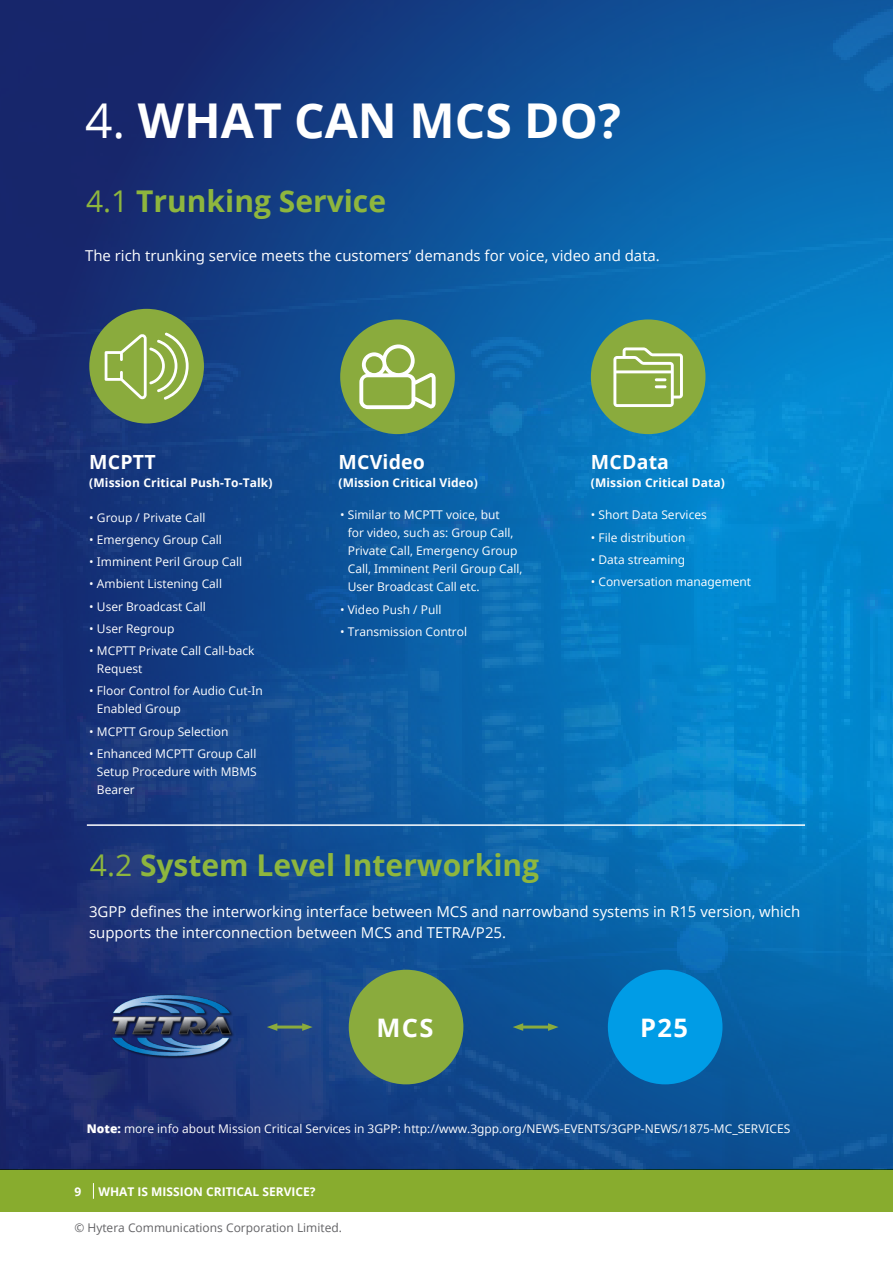
<style>
.page{position:relative;width:893px;height:1263px;background:#fff}
.page>*{position:absolute;margin:0;border:0;box-sizing:border-box;transform-origin:0 0}
.SUB-HEADER_S_21_-_MY{font:700 48px "Open Sans";color:#fff}
.t1{font:700 30px "Open Sans";color:#8eb63e}
.BODY{font:700 25.5px "Open Sans";letter-spacing:.05em;color:#fff}
.BODY-2{font:700 19.5px "Open Sans";letter-spacing:.01em;color:#fff}
.BODY-3{font:15px/21px "Open Sans";color:#fff}
.BODY-4{font:12px/18px "Open Sans";color:#fff}
.BODY-5{font:700 12px "Open Sans";letter-spacing:.01em;color:#fff}
.t2{font:12px "Open Sans";color:#636366}
.s1{font-weight:400}
.s2{font-weight:800}
</style>
<div class="page">
<div style="left:0;top:1170px;width:893px;height:42px;background:#88ac2e"></div>
<svg style="left:93px;top:1183px;width:1px;height:16px"></svg>
<img style="left:0;top:0;width:893px;height:1170px">
<div style="left:89px;top:309px;width:115px;height:114px;background:#8aab3d;border-radius:50%"></div>
<svg style="left:105px;top:332px;width:84px;height:68px"></svg>
<div style="left:340px;top:319px;width:115px;height:115px;background:#8aab3d;border-radius:50%"></div>
<svg style="left:359px;top:344px;width:77px;height:65px"></svg>
<div style="left:591px;top:319px;width:114px;height:115px;background:#8aab3d;border-radius:50%"></div>
<svg style="left:613px;top:347px;width:70px;height:60px"></svg>
<img style="left:94px;top:986px;width:153px;height:82px">
<div style="left:349px;top:970px;width:114px;height:114px;background:#8aab3d;border-radius:50%"></div>
<div style="left:608px;top:970px;width:114px;height:114px;background:#009ce6;border-radius:50%"></div>
<hr style="left:275px;top:1025px;width:29px;height:3px;background:#8aab3d">
<svg style="left:302px;top:1023px;width:11px;height:8px"></svg>
<svg style="left:267px;top:1023px;width:10px;height:8px"></svg>
<hr style="left:521px;top:1025px;width:29px;height:3px;background:#8aab3d">
<svg style="left:548px;top:1023px;width:11px;height:8px"></svg>
<svg style="left:513px;top:1023px;width:10px;height:8px"></svg>
<hr style="left:87px;top:824px;width:718px;height:2px;background:#fff">
<p class="SUB-HEADER_S_21_-_MY" style="left:85px;top:86px;width:537px"><span class="s1">4.</span> WHAT CAN MCS DO?</p>
<p class="t1" style="left:86px;top:180px;width:301px"><span class="s1">4.1</span> Trunking Service</p>
<p class="BODY-3" style="left:85px;top:245px;width:576px">The rich trunking service meets the customers’ demands for voice, video and data.</p>
<p class="BODY-2" style="left:89px;top:448px;width:68px">MCPTT</p>
<p class="BODY-5" style="left:89px;top:474px;width:185px">(Mission Critical Push-To-Talk)</p>
<p class="BODY-4" style="left:89px;top:508px;width:118px">• Group / Private Call</p>
<p class="BODY-4" style="left:89px;top:530px;width:134px">• Emergency Group Call</p>
<p class="BODY-4" style="left:89px;top:552px;width:154px">• Imminent Peril Group Call</p>
<p class="BODY-4" style="left:89px;top:575px;width:134px">• Ambient Listening Call</p>
<p class="BODY-4" style="left:89px;top:597px;width:118px">• User Broadcast Call</p>
<p class="BODY-4" style="left:89px;top:619px;width:87px">• User Regroup</p>
<p class="BODY-4" style="left:97px;top:641px;width:159px;text-indent:-8px">• MCPTT Private Call Call-back<br>Request</p>
<p class="BODY-4" style="left:97px;top:682px;width:167px;text-indent:-8px">• Floor Control for Audio Cut-In<br>Enabled Group</p>
<p class="BODY-4" style="left:89px;top:722px;width:141px">• MCPTT Group Selection</p>
<p class="BODY-4" style="left:97px;top:744px;width:161px;text-align:justify;text-indent:-8px">• Enhanced MCPTT Group Call Setup Procedure with MBMS Bearer</p>
<p class="BODY-2" style="left:338px;top:448px;width:88px">MCVideo</p>
<p class="BODY-5" style="left:338px;top:474px;width:141px">(Mission Critical Video)</p>
<p class="BODY-4" style="left:348px;top:506px;width:176px;text-indent:-8px">• Similar to MCPTT voice, but<br>for video, such as: Group Call,<br>Private Call, Emergency Group<br>Call, Imminent Peril Group Call,<br>User Broadcast Call etc.</p>
<p class="BODY-4" style="left:340px;top:600px;width:103px">• Video Push / Pull</p>
<p class="BODY-4" style="left:340px;top:622px;width:128px">• Transmission Control</p>
<p class="BODY-2" style="left:591px;top:448px;width:80px">MCData</p>
<p class="BODY-5" style="left:591px;top:474px;width:136px">(Mission Critical Data)</p>
<p class="BODY-4" style="left:591px;top:506px;width:117px">• Short Data Services</p>
<p class="BODY-4" style="left:591px;top:528px;width:96px">• File distribution</p>
<p class="BODY-4" style="left:591px;top:550px;width:96px">• Data streaming</p>
<p class="BODY-4" style="left:591px;top:573px;width:162px">• Conversation management</p>
<p class="t1" style="left:90px;top:843px;width:451px"><span class="s1">4.2</span> System Level Interworking</p>
<p class="BODY-3" style="left:89px;top:901px;width:713px">3GPP defines the interworking interface between MCS and narrowband systems in R15 version, which supports the interconnection between MCS and TETRA/P25.</p>
<p class="BODY" style="left:377px;top:1009px;width:58px">MCS</p>
<p class="BODY" style="left:640px;top:1009px;width:49px">P25</p>
<p class="BODY-4" style="left:87px;top:1119px;width:705px"><span class="s2">Note:</span> more info about Mission Critical Services in 3GPP: http://www.3gpp.org/NEWS-EVENTS/3GPP-NEWS/1875-MC_SERVICES</p>
<p class="BODY-5" style="left:98px;top:1183px;width:219px">WHAT IS MISSION CRITICAL SERVICE?</p>
<p class="t2" style="left:74px;top:1219px;width:269px">© Hytera Communications Corporation Limited.</p>
<p class="BODY-5" style="left:74px;top:1183px;width:8px">9</p>
</div>
